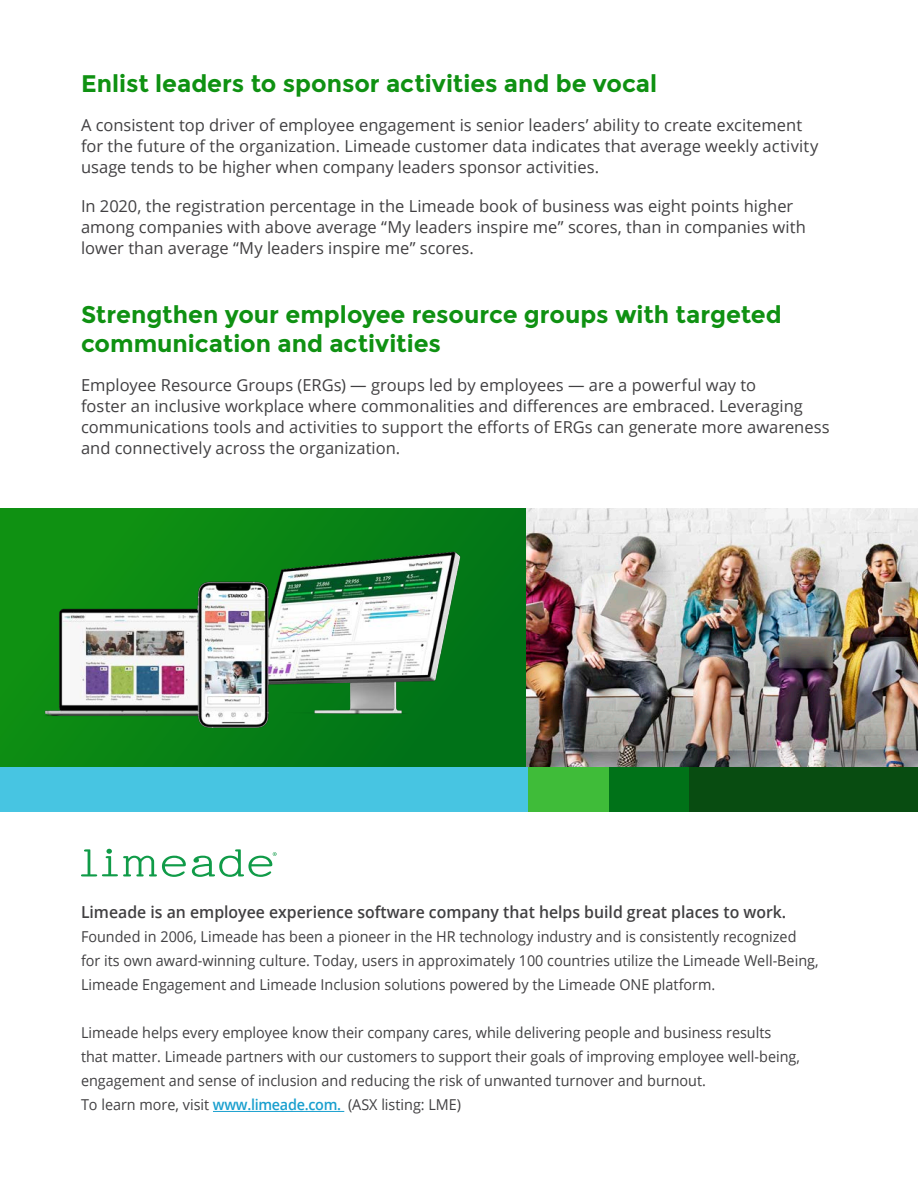
<style>
.page{position:relative;width:918px;height:1188px;background:#fff}
.page>*{position:absolute;margin:0;border:0;box-sizing:border-box;transform-origin:0 0}
.t1{font:700 24px/28.8px "Montserrat";color:#0f9112}
.t2{font:16.5px/21px "Open Sans";color:#414042}
.Bullets{font:600 16.5px "Open Sans";color:#414042;scale:.96 1}
.Bullets-2{font:15px/24px "Open Sans";color:#414042;scale:.96 1}
.s1{font-weight:600;color:#199fce}
</style>
<div class="page">
<hr style="left:213px;top:1111px;width:131px;height:1px;background:#199fce">
<svg style="left:81px;top:849px;width:105px;height:28px"></svg>
<svg style="left:192px;top:849px;width:85px;height:28px"></svg>
<div style="left:0;top:509px;width:540px;height:281px;background:linear-gradient(to right,#0f9212,#007118)"></div>
<img style="left:526px;top:509px;width:392px;height:258px">
<div style="left:0;top:767px;width:528px;height:45px;background:#47c5e2"></div>
<div style="left:528px;top:767px;width:81px;height:45px;background:#3fbc39"></div>
<div style="left:609px;top:767px;width:81px;height:45px;background:#007218"></div>
<div style="left:690px;top:767px;width:228px;height:45px;background:#084c11"></div>
<img style="left:34px;top:548px;width:437px;height:182px">
<p class="t1" style="left:81px;top:69px;width:578px">Enlist leaders to sponsor activities and be vocal</p>
<p class="t2" style="left:81px;top:114px;width:739px">A consistent top driver of employee engagement is senior leaders’ ability to create excitement for the future of the organization. Limeade customer data indicates that average weekly activity usage tends to be higher when company leaders sponsor activities.</p>
<p class="t2" style="left:81px;top:195px;width:727px">In 2020, the registration percentage in the Limeade book of business was eight points higher among companies with above average “My leaders inspire me” scores, than in companies with lower than average “My leaders inspire me” scores.</p>
<p class="t1" style="left:81px;top:301px;width:702px">Strengthen your employee resource groups with targeted communication and activities</p>
<p class="t2" style="left:81px;top:374px;width:750px">Employee Resource Groups (ERGs) — groups led by employees — are a powerful way to<br>foster an inclusive workplace where commonalities and differences are embraced. Leveraging communications tools and activities to support the efforts of ERGs can generate more awareness and connectively across the organization.</p>
<p class="Bullets" style="left:81px;top:901px;width:736px">Limeade is an employee experience software company that helps build great places to work.</p>
<p class="Bullets-2" style="left:81px;top:924px;width:770px">Founded in 2006, Limeade has been a pioneer in the HR technology industry and is consistently recognized for its own award-winning culture. Today, users in approximately 100 countries utilize the Limeade Well-Being,<br>Limeade Engagement and Limeade Inclusion solutions powered by the Limeade ONE platform.</p>
<p class="Bullets-2" style="left:81px;top:1020px;width:750px">Limeade helps every employee know their company cares, while delivering people and business results that matter. Limeade partners with our customers to support their goals of improving employee well-being, engagement and sense of inclusion and reducing the risk of unwanted turnover and burnout.</p>
<p class="Bullets-2" style="left:81px;top:1092px;width:398px">To learn more, visit <span class="s1">www.limeade.com.</span> (ASX listing: LME)</p>
</div>
